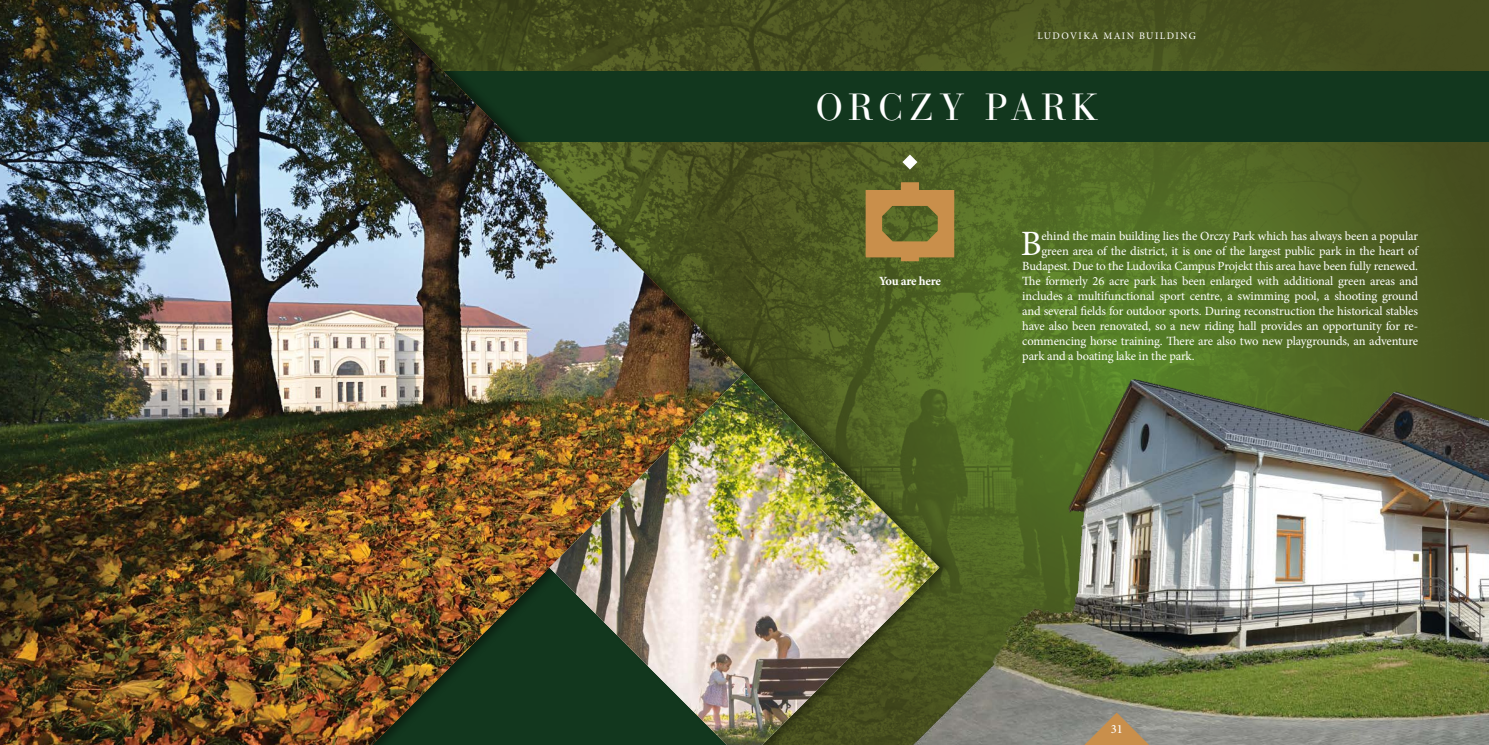
<style>
.page{position:relative;width:1489px;height:745px;background:#fff}
.page>*{position:absolute;margin:0;border:0;box-sizing:border-box;transform-origin:0 0}
.t1{font:37.5px "Bauer Bodoni CE";letter-spacing:.145em;color:#fff}
.t2{font:35.62px "Minion Pro";color:#fff}
.t3{font:12.5px "Minion Pro";letter-spacing:-.01em;color:#fff}
.t4{font:700 12.5px "Minion Pro";letter-spacing:-.03em;color:#fff}
.t5{font:500 12.5px "Minion Pro";color:#fff}
.t6{font:10px "Minion Pro";letter-spacing:.14em;color:#fff}
</style>
<div class="page">
<img style="left:758px;top:0;width:730px;height:248px">
<div style="left:418px;top:71px;width:1070px;height:71px;background:#12371e"></div>
<img style="left:758px;top:248px;width:730px;height:496px">
<svg style="left:1066px;top:712px;width:100px;height:32px;background:#9f8e76"></svg>
<img style="left:0;top:0;width:744px;height:744px">
<svg style="left:865px;top:182px;width:89px;height:79px;background:#9c7f3c"></svg>
<svg style="left:902px;top:154px;width:15px;height:15px"></svg>
<div style="left:549px;top:365px;width:404px;height:379px;background:#000;opacity:.4"></div>
<img style="left:549px;top:372px;width:390px;height:372px">
<p class="t6" style="left:1037px;top:29px;width:160px">LUDOVIKA MAIN BUILDING</p>
<h1 class="t1" style="left:815px;top:85px;width:284px">ORCZY PARK</h1>
<p class="t4" style="left:879px;top:272px;width:63px">You are here</p>
<h2 class="t2" style="left:1020px;top:220px;width:22px">B</h2>
<p class="t3" style="left:1041px;top:228px;width:378px">ehind the main building lies the Orczy Park which has always been a popular</p>
<p class="t3" style="left:1041px;top:243px;width:378px">green area of the district, it is one of the largest public park in the heart of</p>
<p class="t3" style="left:1022px;top:258px;width:397px">Budapest. Due to the Ludovika Campus Projekt this area have been fully renewed.</p>
<p class="t3" style="left:1022px;top:273px;width:397px">The formerly 26 acre park has been enlarged with additional green areas and</p>
<p class="t3" style="left:1022px;top:288px;width:397px">includes a multifunctional sport centre, a swimming pool, a shooting ground</p>
<p class="t3" style="left:1022px;top:303px;width:397px">and several fields for outdoor sports. During reconstruction the historical stables</p>
<p class="t3" style="left:1022px;top:318px;width:397px">have also been renovated, so a new riding hall provides an opportunity for re-</p>
<p class="t3" style="left:1022px;top:333px;width:397px">commencing horse training. There are also two new playgrounds, an adventure</p>
<p class="t3" style="left:1022px;top:348px;width:174px">park and a boating lake in the park.</p>
<p class="t5" style="left:1110px;top:720px;width:14px">31</p>
</div>
